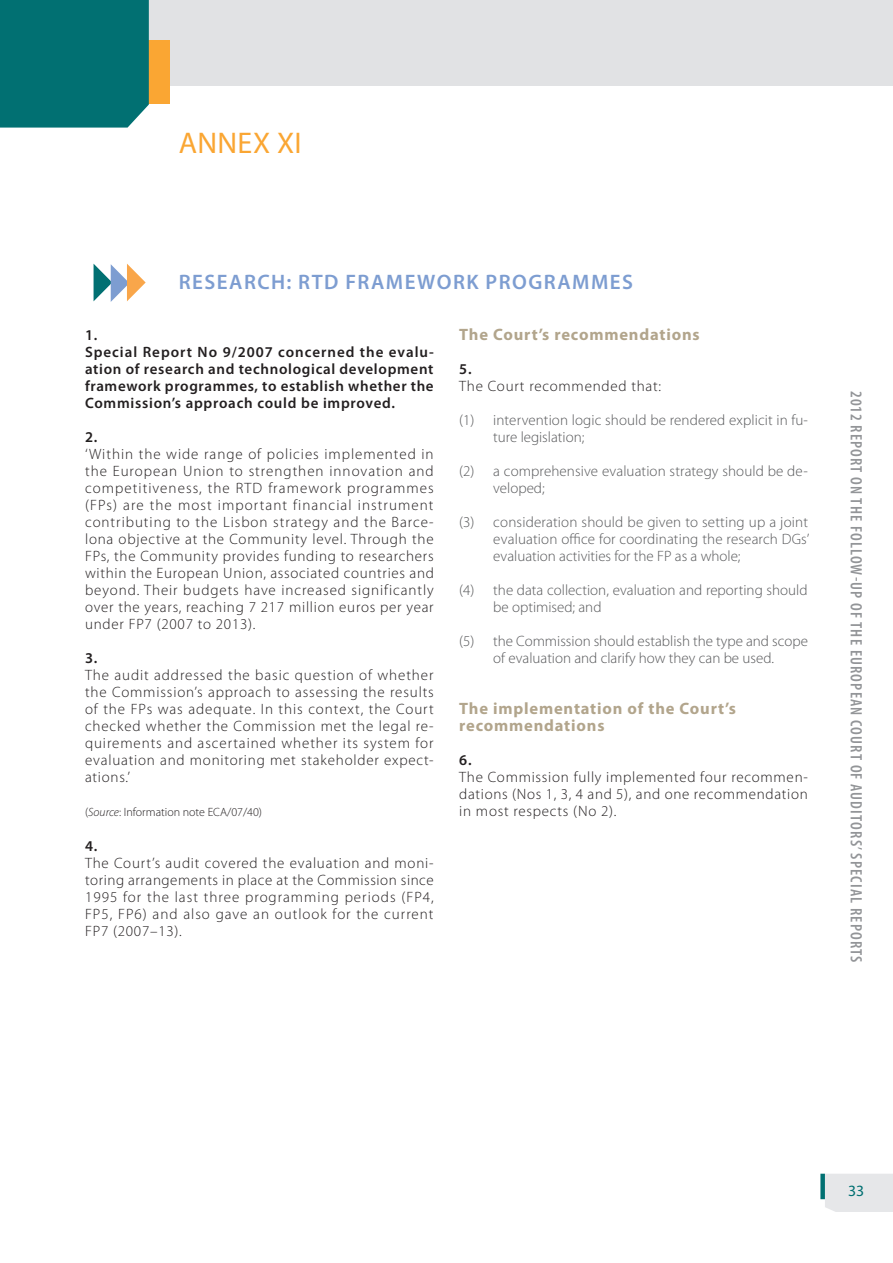
<style>
.page{position:relative;width:893px;height:1263px;background:#fff}
.page>*{position:absolute;margin:0;border:0;box-sizing:border-box;transform-origin:0 0}
.J_01_-_ANN_TITRE_COL{font:30px "Myriad Pro";letter-spacing:.01em;color:#faa633}
.J_02_-_ANN__TITRE_CO{font:600 21px "Myriad Pro";letter-spacing:.07em;color:#7d9dd1}
.J_03_-_ANN__TITRE_AU{font:700 16.5px/17px "Myriad Pro";letter-spacing:.05em;color:#b2a58c}
.t1{font:600 condensed 16.5px "Myriad Pro";letter-spacing:.07em;color:#939598}
.t2{font:15.75px "Myriad Pro";color:#017072}
.J_06_-_ANN__TEXTE_CO{font:300 15px/17px "Myriad Pro";letter-spacing:.05em;color:#231f20;text-align:justify}
.t3{font:300 15px/17px "Myriad Pro";color:#57585a}
.J_06_-_ANN__TEXTE_CO-2{font:600 15px/17px "Myriad Pro";letter-spacing:.05em;color:#231f20;text-align:justify}
.J_04_-_ANN_CHIFFRES{font:600 15px "Myriad Pro";color:#231f20}
.F_07_-_SOURCE{font:300 12px "Myriad Pro";color:#231f20}
.s1{font-style:italic}
</style>
<div class="page">
<div style="left:820px;top:1174px;width:5px;height:25px;background:#017072"></div>
<div style="left:823px;top:1173px;width:70px;height:39px;background:#e6e7e9"></div>
<div style="left:0;top:0;width:893px;height:85px;background:#e1e2e4"></div>
<div style="left:149px;top:40px;width:21px;height:64px;background:#faa633"></div>
<div style="left:0;top:0;width:149px;height:128px;background:#017072"></div>
<svg style="left:94px;top:264px;width:52px;height:38px"></svg>
<p class="J_01_-_ANN_TITRE_COL" style="left:179px;top:125px;width:124px">ANNEX XI</p>
<p class="J_02_-_ANN__TITRE_CO" style="left:179px;top:269px;width:456px">RESEARCH: RTD FRAMEWORK PROGRAMMES</p>
<p class="J_04_-_ANN_CHIFFRES" style="left:85px;top:326px;width:14px">1.</p>
<p class="J_06_-_ANN__TEXTE_CO-2" style="left:85px;top:343px;width:350px">Special Report No 9/2007 concerned the evalu&shy;ation of research and technological development framework programmes, to establish whether the Commission’s approach could be improved.</p>
<p class="J_04_-_ANN_CHIFFRES" style="left:85px;top:428px;width:14px">2.</p>
<p class="J_06_-_ANN__TEXTE_CO" style="left:85px;top:446px;width:350px">‘Within the wide range of policies implemented in the European Union to strengthen innovation and competitiveness, the RTD framework programmes (FPs) are the most important financial instrument contributing to the Lisbon strategy and the Barce&shy;lona objective at the Community level. Through the FPs, the Community provides funding to researchers within the European Union, associated countries and beyond. Their budgets have increased significantly over the years, reaching 7 217 million euros per year under FP7 (2007 to 2013).</p>
<p class="J_04_-_ANN_CHIFFRES" style="left:85px;top:649px;width:14px">3.</p>
<p class="J_06_-_ANN__TEXTE_CO" style="left:85px;top:667px;width:350px">The audit addressed the basic question of whether the Commission’s approach to assessing the results of the FPs was adequate. In this context, the Court checked whether the Commission met the legal re&shy;quirements and ascertained whether its system for evaluation and monitoring met stakeholder expect&shy;ations.’</p>
<p class="F_07_-_SOURCE" style="left:85px;top:806px;width:179px">(<span class="s1">Source</span>: Information note ECA/07/40)</p>
<p class="J_04_-_ANN_CHIFFRES" style="left:85px;top:836px;width:14px">4.</p>
<p class="J_06_-_ANN__TEXTE_CO" style="left:85px;top:854px;width:350px">The Court’s audit covered the evaluation and moni&shy;toring arrangements in place at the Commission since 1995 for the last three programming periods (FP4, FP5, FP6) and also gave an outlook for the current FP7 (2007–13).</p>
<p class="J_03_-_ANN__TITRE_AU" style="left:459px;top:326px;width:242px">The Court’s recommendations</p>
<p class="J_04_-_ANN_CHIFFRES" style="left:459px;top:360px;width:14px">5.</p>
<p class="J_06_-_ANN__TEXTE_CO" style="left:459px;top:378px;width:203px">The Court recommended that:</p>
<p class="t3" style="left:493px;top:412px;width:316px;text-indent:-34px">(1) intervention logic should be rendered explicit in fu&shy;ture legislation;</p>
<p class="t3" style="left:493px;top:463px;width:316px;text-indent:-34px">(2) a comprehensive evaluation strategy should be de&shy;veloped;</p>
<p class="t3" style="left:493px;top:514px;width:318px;text-align:justify;text-indent:-34px">(3) consideration should be given to setting up a joint evaluation office for coordinating the research DGs’ evaluation activities for the FP as a whole;</p>
<p class="t3" style="left:493px;top:582px;width:316px;text-indent:-34px">(4) the data collection, evaluation and reporting should be optimised; and</p>
<p class="t3" style="left:459px;top:633px;width:350px;text-align:center">(5) the Commission should establish the type and scope of evaluation and clarify how they can be used.</p>
<p class="J_03_-_ANN__TITRE_AU" style="left:459px;top:700px;width:278px">The implementation of the Court’s recommendations</p>
<p class="J_04_-_ANN_CHIFFRES" style="left:459px;top:751px;width:14px">6.</p>
<p class="J_06_-_ANN__TEXTE_CO" style="left:459px;top:769px;width:350px">The Commission fully implemented four recommen&shy;dations (Nos 1, 3, 4 and 5), and one recommendation in most respects (No 2).</p>
<p class="t1" style="left:865px;top:391px;width:573px;rotate:90deg">2012 REPORT ON THE FOLLOW-UP OF THE EUROPEAN COURT OF AUDITORS’ SPECIAL REPORTS</p>
<p class="t2" style="left:848px;top:1180px;width:18px">33</p>
</div>
